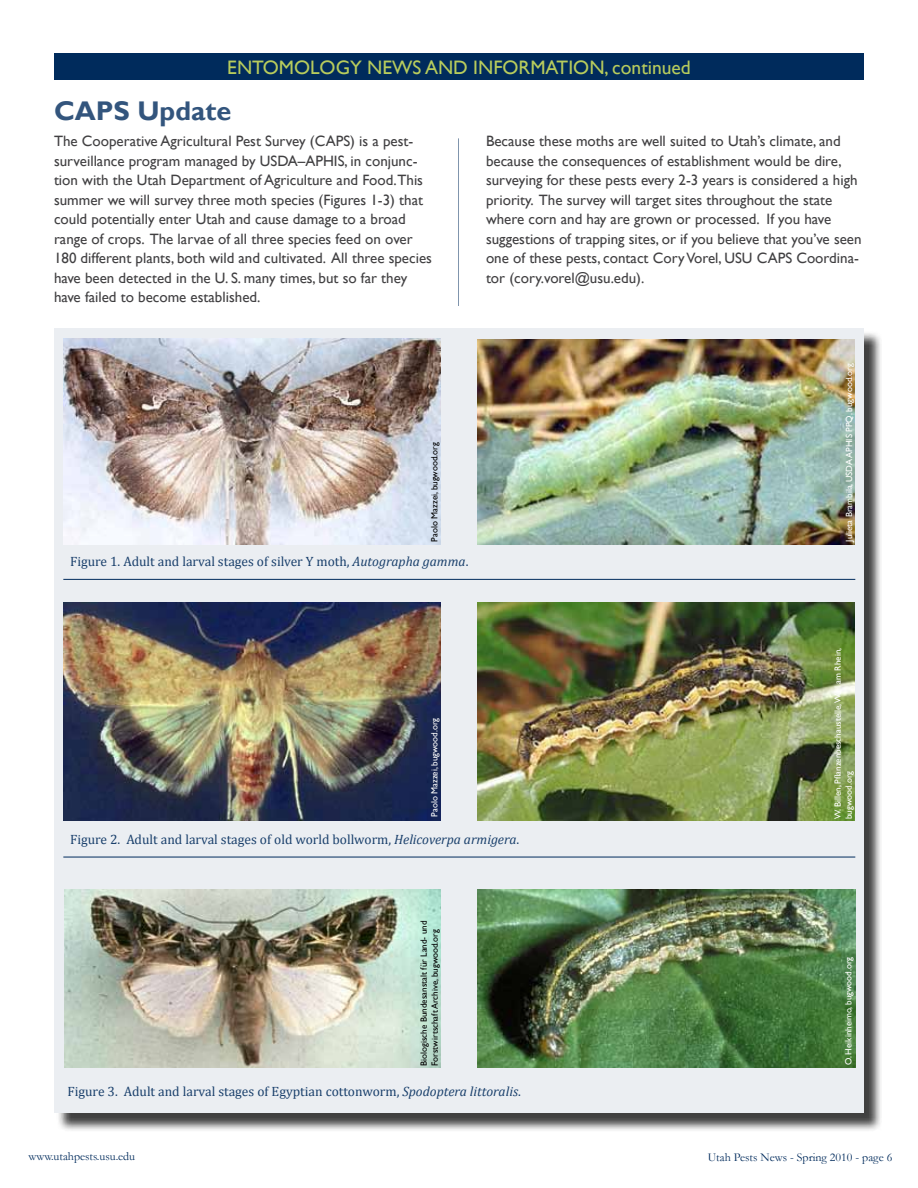
<style>
.page{position:relative;width:918px;height:1188px;background:#fff}
.page>*{position:absolute;margin:0;border:0;box-sizing:border-box;transform-origin:0 0}
.t1{font:700 27px "Gill Sans";color:#33557d}
.t2{font:19.5px "Gill Sans";color:#b8cc5c}
.t3{font:15px/19.5px "Gill Sans";color:#414042}
.t4{font:13.5px "Cambria";color:#1a406c}
.t5{font:12px "Garamond";color:#002b5c}
.t6{font:9px/10.8px "Gill Sans";color:#fff}
.t7{font:9px/10.8px "Gill Sans";color:#000}
.s1{font-style:italic}
</style>
<div class="page">
<div style="left:56px;top:331px;width:826px;height:801px;background:#000;opacity:.75"></div>
<div style="left:54px;top:328px;width:810px;height:785px;background:#ebeef2"></div>
<div style="left:54px;top:53px;width:810px;height:27px;background:#002b5c"></div>
<hr style="left:458px;top:138px;width:1px;height:168px;background:#8095ad">
<hr style="left:63px;top:579px;width:792px;height:1px;background:#002b5c">
<hr style="left:63px;top:857px;width:792px;height:1px;background:#002b5c">
<img style="left:63px;top:339px;width:378px;height:205px">
<img style="left:477px;top:339px;width:378px;height:205px">
<img style="left:63px;top:603px;width:378px;height:217px">
<img style="left:477px;top:603px;width:378px;height:217px">
<img style="left:64px;top:890px;width:377px;height:178px">
<img style="left:477px;top:890px;width:378px;height:178px">
<h2 class="t2" style="left:227px;top:56px;width:15px">entomology</h2>
<h2 class="t2" style="left:367px;top:56px;width:15px">news</h2>
<h2 class="t2" style="left:425px;top:56px;width:15px">and</h2>
<h2 class="t2" style="left:473px;top:56px;width:13px">information</h2>
<h2 class="t2" style="left:605px;top:56px;width:88px">, continued</h2>
<h1 class="t1" style="left:54px;top:95px;width:179px">CAPS Update</h1>
<p class="t3" style="left:54px;top:132px;width:379px">The Cooperative Agricultural Pest Survey (CAPS) is a pest&shy;surveillance program managed by USDA–APHIS, in conjunc&shy;tion with the Utah Department of Agriculture and Food.This summer we will survey three moth species (Figures 1-3) that could potentially enter Utah and cause damage to a broad range of crops. The larvae of all three species feed on over 180 different plants, both wild and cultivated. All three species have been detected in the U. S. many times, but so far they have failed to become established.</p>
<p class="t3" style="left:486px;top:132px;width:377px">Because these moths are well suited to Utah’s climate, and because the consequences of establishment would be dire, surveying for these pests every 2-3 years is considered a high priority. The survey will target sites throughout the state where corn and hay are grown or processed. If you have suggestions of trapping sites, or if you believe that you’ve seen one of these pests, contact Cory Vorel, USU CAPS Coordina&shy;tor (cory.vorel@usu.edu).</p>
<p class="t7" style="left:429px;top:542px;width:101px;rotate:-90deg">Paolo Mazzei, bugwood.org</p>
<p class="t4" style="left:70px;top:553px;width:400px">Figure 1. Adult and larval stages of silver Y moth, <span class="s1">Autographa gamma</span>.</p>
<p class="t6" style="left:429px;top:817px;width:101px;rotate:-90deg">Paolo Mazzei, bugwood.org</p>
<p class="t4" style="left:70px;top:831px;width:451px">Figure 2. Adult and larval stages of old world bollworm, <span class="s1">Helicoverpa armigera</span>.</p>
<p class="t7" style="left:419px;top:1066px;width:147px;rotate:-90deg">Biologische Bundesanstalt für Land- und<br>Forstwirtschaft Archive, bugwood.org</p>
<p class="t4" style="left:68px;top:1083px;width:455px">Figure 3. Adult and larval stages of Egyptian cottonworm, <span class="s1">Spodoptera littoralis</span>.</p>
<p class="t6" style="left:844px;top:542px;width:179px;rotate:-90deg">Julieta Brambila, USDA APHIS PPQ, bugwood.org</p>
<p class="t6" style="left:833px;top:819px;width:173px;rotate:-90deg">W. Billen, Pflanzenbeschaustelle,Weil am Rhein, bugwood.org</p>
<p class="t6" style="left:843px;top:1065px;width:110px;rotate:-90deg">O. Heikinheimo, bugwood.org</p>
<p class="t5" style="left:28px;top:1148px;width:108px">www.utahpests.usu.edu</p>
<p class="t5" style="left:708px;top:1149px;width:186px">Utah Pests News - Spring 2010 - page 6</p>
</div>
